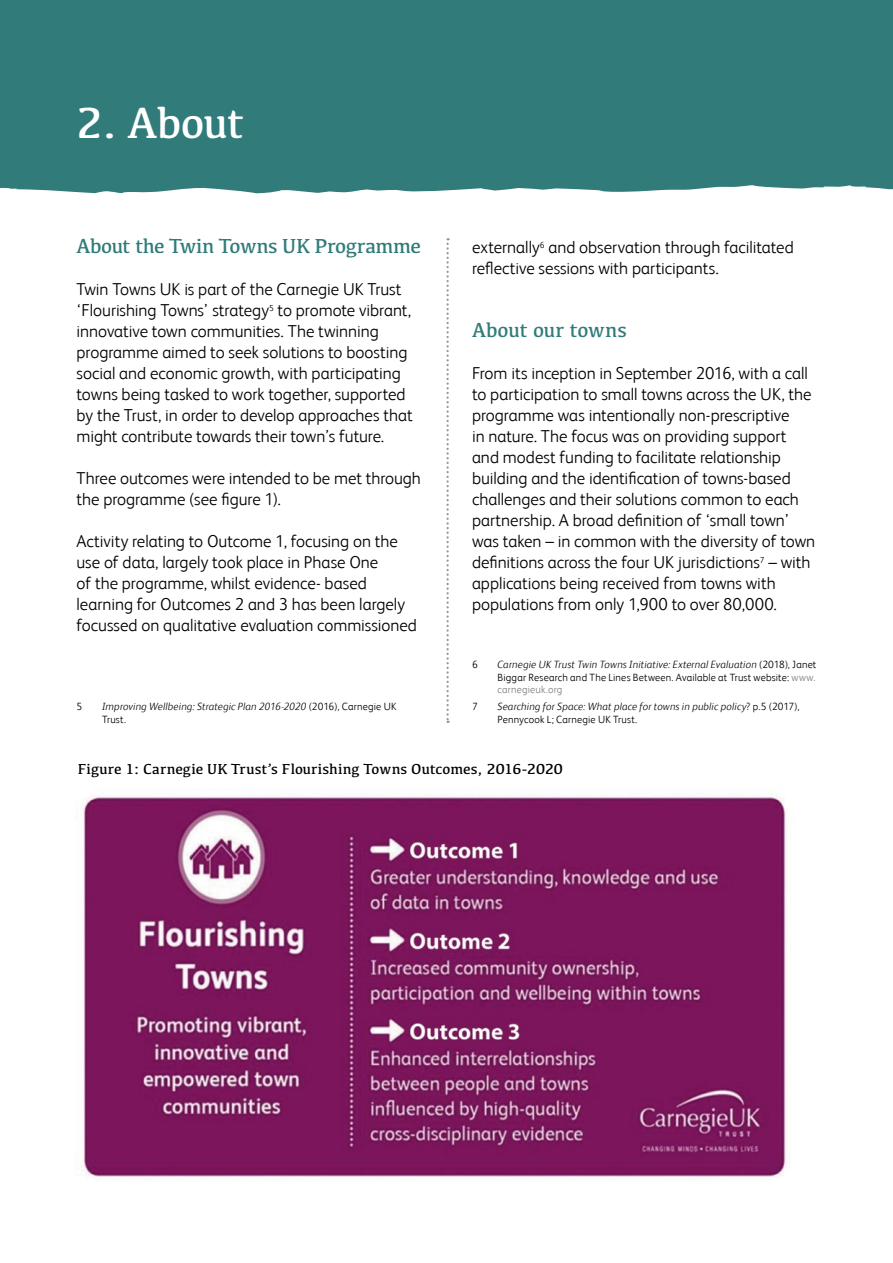
<style>
.page{position:relative;width:893px;height:1263px;background:#fff}
.page>*{position:absolute;margin:0;border:0;box-sizing:border-box;transform-origin:0 0}
.t1{font:45px "Kefa";letter-spacing:-.02em;color:#fff}
.t2{font:21px "Kefa";letter-spacing:-.015em;color:#317c7a}
.t3{font:300 17.25px/21px "FS Albert";color:#000}
.t4{font:15px "Kefa";letter-spacing:.005em;color:#000}
.t5{font:italic 300 10.5px/12.6px "FS Albert";letter-spacing:.01em;color:#000}
.t6{font:300 10.5px/12.6px "FS Albert";letter-spacing:.02em;color:#000;text-align:justify}
.s1{font-style:normal}
.s2{font-style:italic}
.s3{color:#7e8083}
</style>
<div class="page">
<div style="left:0;top:0;width:893px;height:193px;background:#317c7a"></div>
<svg style="left:446px;top:238px;width:3px;height:485px"></svg>
<img style="left:81px;top:795px;width:705px;height:382px">
<h1 class="t1" style="left:77px;top:95px;width:169px">2. About</h1>
<p class="t2" style="left:77px;top:233px;width:346px">About the Twin Towns UK Programme</p>
<p class="t3" style="left:77px;top:279px;width:338px">Twin Towns UK is part of the Carnegie UK Trust ‘Flourishing Towns’ strategy<sup>5</sup> to promote vibrant, innovative town communities. The twinning programme aimed to seek solutions to boosting social and economic growth, with participating towns being tasked to work together, supported by the Trust, in order to develop approaches that might contribute towards their town’s future.</p>
<p class="t3" style="left:77px;top:467px;width:346px">Three outcomes were intended to be met through the programme (see figure 1).</p>
<p class="t3" style="left:77px;top:530px;width:342px">Activity relating to Outcome 1, focusing on the use of data, largely took place in Phase One<br>of the programme, whilst evidence- based learning for Outcomes 2 and 3 has been largely focussed on qualitative evaluation commissioned</p>
<p class="t6" style="left:77px;top:700px;width:7px">5</p>
<p class="t5" style="left:102px;top:700px;width:296px">Improving Wellbeing: Strategic Plan 2016-2020 <span class="s1">(2016), Carnegie UK<br>Trust.</span></p>
<p class="t3" style="left:472px;top:237px;width:323px">externally<sup>6</sup> and observation through facilitated reflective sessions with participants.</p>
<p class="t2" style="left:472px;top:317px;width:156px">About our towns</p>
<p class="t3" style="left:472px;top:363px;width:345px">From its inception in September 2016, with a call to participation to small towns across the UK, the programme was intentionally non-prescriptive<br>in nature. The focus was on providing support and modest funding to facilitate relationship building and the identification of towns-based challenges and their solutions common to each partnership. A broad definition of ‘small town’ was taken – in common with the diversity of town definitions across the four UK jurisdictions<sup>7</sup> – with applications being received from towns with populations from only 1,900 to over 80,000.</p>
<p class="t6" style="left:472px;top:658px;width:7px">6</p>
<p class="t6" style="left:497px;top:658px;width:320px"><span class="s2">Carnegie UK Trust Twin Towns Initiative: External Evaluation</span> (2018), Janet Biggar Research and The Lines Between. Available at Trust website: <span class="s3">www. carnegieuk.org</span></p>
<p class="t6" style="left:472px;top:700px;width:7px">7</p>
<p class="t5" style="left:497px;top:700px;width:304px">Searching for Space: What place for towns in public policy<span class="s1">? p.5 (2017),<br>Pennycook L; Carnegie UK Trust.</span></p>
<p class="t4" style="left:78px;top:759px;width:486px">Figure 1: Carnegie UK Trust’s Flourishing Towns Outcomes, 2016-2020</p>
</div>
